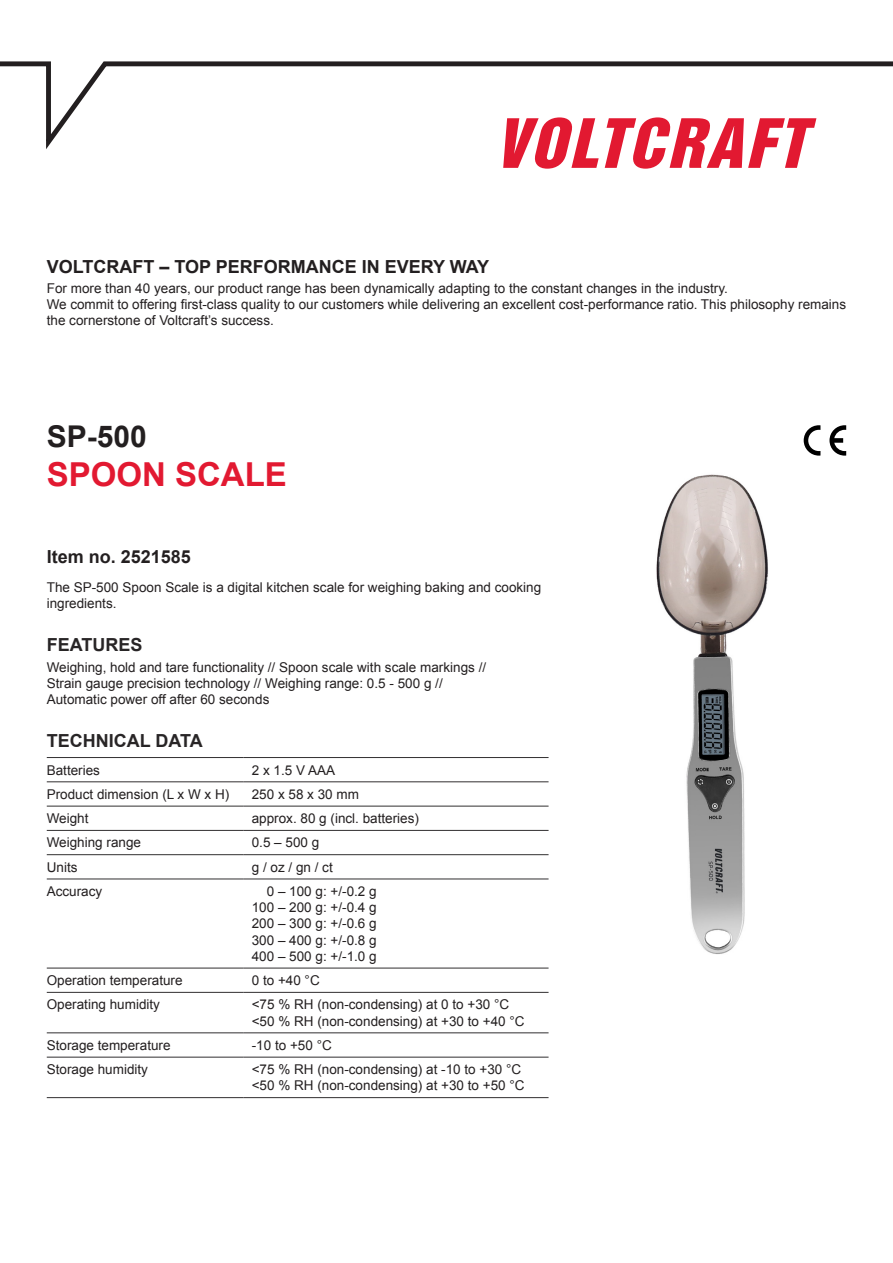
<style>
.page{position:relative;width:893px;height:1263px;background:#fff}
.page>*{position:absolute;margin:0;border:0;box-sizing:border-box;transform-origin:0 0}
.DS-productname{font:700 33px "Arial";color:#e21931}
.DS-model-number{font:700 30px "Arial";color:#231f20}
.DS-tagline{font:700 18px "Arial";color:#231f20}
.DS-title{font:700 18px "Arial";color:#282526}
.DS-bn-number{font:700 18px "Arial";color:#231f20}
.DS-technical-data{font:13.5px "Arial";color:#231f20}
.DS-brand-statement{font:13.5px/16.2px "Arial";color:#231f20}
.DS-features{font:13.5px "Arial";color:#231f20}
.DS-product-descripti{font:13.5px/16.2px "Arial";color:#231f20}
</style>
<div class="page">
<svg style="left:0;top:61px;width:893px;height:88px"></svg>
<svg style="left:503px;top:117px;width:96px;height:52px"></svg>
<svg style="left:605px;top:117px;width:211px;height:52px"></svg>
<svg style="left:829px;top:425px;width:17px;height:31px"></svg>
<svg style="left:804px;top:425px;width:16px;height:31px"></svg>
<img style="left:656px;top:474px;width:112px;height:480px">
<hr style="left:47px;top:757px;width:196px;height:1px;background:#312f30">
<hr style="left:243px;top:757px;width:306px;height:1px;background:#312f30">
<hr style="left:47px;top:781px;width:196px;height:1px;background:#312f30">
<hr style="left:243px;top:781px;width:306px;height:1px;background:#312f30">
<hr style="left:47px;top:806px;width:196px;height:1px;background:#312f30">
<hr style="left:243px;top:806px;width:306px;height:1px;background:#312f30">
<hr style="left:47px;top:830px;width:196px;height:1px;background:#312f30">
<hr style="left:243px;top:830px;width:306px;height:1px;background:#312f30">
<hr style="left:47px;top:854px;width:196px;height:1px;background:#312f30">
<hr style="left:243px;top:854px;width:306px;height:1px;background:#312f30">
<hr style="left:47px;top:878px;width:196px;height:1px;background:#312f30">
<hr style="left:243px;top:878px;width:306px;height:1px;background:#312f30">
<hr style="left:47px;top:968px;width:196px;height:1px;background:#312f30">
<hr style="left:243px;top:968px;width:306px;height:1px;background:#312f30">
<hr style="left:47px;top:992px;width:196px;height:1px;background:#312f30">
<hr style="left:243px;top:992px;width:306px;height:1px;background:#312f30">
<hr style="left:47px;top:1032px;width:196px;height:1px;background:#312f30">
<hr style="left:243px;top:1032px;width:306px;height:1px;background:#312f30">
<hr style="left:47px;top:1057px;width:196px;height:1px;background:#312f30">
<hr style="left:243px;top:1057px;width:306px;height:1px;background:#312f30">
<hr style="left:47px;top:1097px;width:196px;height:1px;background:#312f30">
<hr style="left:243px;top:1097px;width:306px;height:1px;background:#312f30">
<p class="DS-tagline" style="left:47px;top:254px;width:444px">VOLTCRAFT – TOP PERFORMANCE IN EVERY WAY</p>
<p class="DS-brand-statement" style="left:47px;top:280px;width:683px">For more than 40 years, our product range has been dynamically adapting to the constant changes in the industry.</p>
<p class="DS-brand-statement" style="left:47px;top:296px;width:801px">We commit to offering first-class quality to our customers while delivering an excellent cost-performance ratio. This philosophy remains the cornerstone of Voltcraft’s success.</p>
<p class="DS-model-number" style="left:47px;top:416px;width:102px">SP-500</p>
<p class="DS-productname" style="left:47px;top:453px;width:242px">SPOON SCALE</p>
<p class="DS-bn-number" style="left:47px;top:545px;width:146px">Item no. 2521585</p>
<p class="DS-product-descripti" style="left:47px;top:579px;width:496px">The SP-500 Spoon Scale is a digital kitchen scale for weighing baking and cooking ingredients.</p>
<p class="DS-title" style="left:47px;top:633px;width:97px">FEATURES</p>
<p class="DS-features" style="left:47px;top:658px;width:441px">Weighing, hold and tare functionality // Spoon scale with scale markings //</p>
<p class="DS-features" style="left:47px;top:674px;width:397px">Strain gauge precision technology // Weighing range: 0.5 - 500 g //</p>
<p class="DS-features" style="left:47px;top:690px;width:224px">Automatic power off after 60 seconds</p>
<p class="DS-title" style="left:47px;top:729px;width:157px">TECHNICAL DATA</p>
<p class="DS-technical-data" style="left:47px;top:761px;width:55px">Batteries</p>
<p class="DS-technical-data" style="left:252px;top:761px;width:85px">2 x 1.5 V AAA</p>
<p class="DS-technical-data" style="left:47px;top:785px;width:184px">Product dimension (L x W x H)</p>
<p class="DS-technical-data" style="left:252px;top:785px;width:109px">250 x 58 x 30 mm</p>
<p class="DS-technical-data" style="left:47px;top:809px;width:43px">Weight</p>
<p class="DS-technical-data" style="left:252px;top:809px;width:169px">approx. 80 g (incl. batteries)</p>
<p class="DS-technical-data" style="left:47px;top:834px;width:96px">Weighing range</p>
<p class="DS-technical-data" style="left:252px;top:834px;width:69px">0.5 – 500 g</p>
<p class="DS-technical-data" style="left:47px;top:858px;width:32px">Units</p>
<p class="DS-technical-data" style="left:252px;top:858px;width:83px">g / oz / gn / ct</p>
<p class="DS-technical-data" style="left:47px;top:882px;width:57px">Accuracy</p>
<p class="DS-technical-data" style="left:267px;top:882px;width:111px">0 – 100 g: +/-0.2 g</p>
<p class="DS-technical-data" style="left:252px;top:899px;width:126px">100 – 200 g: +/-0.4 g</p>
<p class="DS-technical-data" style="left:252px;top:915px;width:126px">200 – 300 g: +/-0.6 g</p>
<p class="DS-technical-data" style="left:252px;top:931px;width:126px">300 – 400 g: +/-0.8 g</p>
<p class="DS-technical-data" style="left:252px;top:947px;width:126px">400 – 500 g: +/-1.0 g</p>
<p class="DS-technical-data" style="left:47px;top:971px;width:137px">Operation temperature</p>
<p class="DS-technical-data" style="left:252px;top:971px;width:70px">0 to +40 °C</p>
<p class="DS-technical-data" style="left:47px;top:996px;width:115px">Operating humidity</p>
<p class="DS-technical-data" style="left:252px;top:996px;width:259px">&lt;75 % RH (non-condensing) at 0 to +30 °C</p>
<p class="DS-technical-data" style="left:252px;top:1012px;width:274px">&lt;50 % RH (non-condensing) at +30 to +40 °C</p>
<p class="DS-technical-data" style="left:47px;top:1036px;width:125px">Storage temperature</p>
<p class="DS-technical-data" style="left:252px;top:1036px;width:82px">-10 to +50 °C</p>
<p class="DS-technical-data" style="left:47px;top:1060px;width:103px">Storage humidity</p>
<p class="DS-technical-data" style="left:252px;top:1060px;width:271px">&lt;75 % RH (non-condensing) at -10 to +30 °C</p>
<p class="DS-technical-data" style="left:252px;top:1077px;width:274px">&lt;50 % RH (non-condensing) at +30 to +50 °C</p>
</div>
